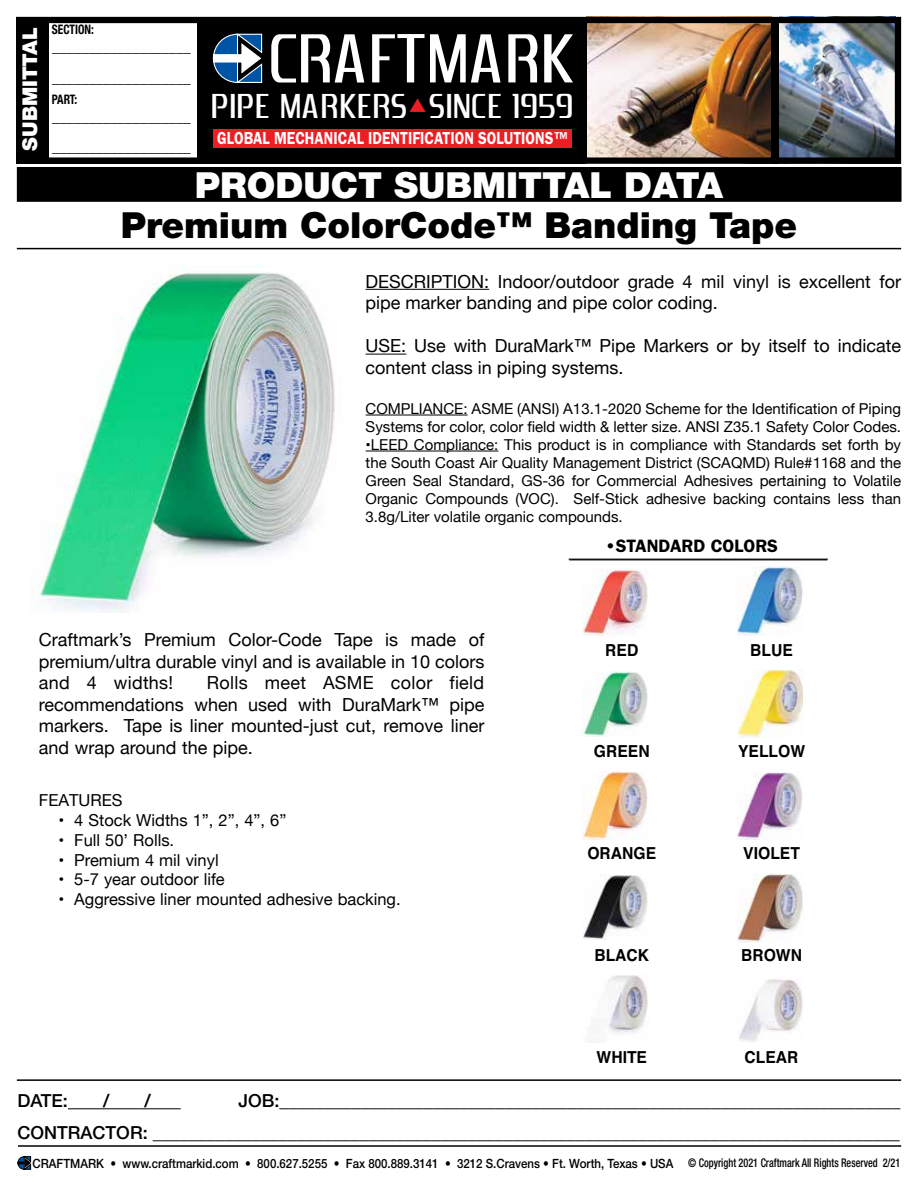
<style>
.page{position:relative;width:918px;height:1188px;background:#fff}
.page>*{position:absolute;margin:0;border:0;box-sizing:border-box;transform-origin:0 0}
.t1{font:72.9px "Zrnic";color:#fff}
.t2{font:36.45px "Zrnic";letter-spacing:.01em;color:#fff}
.t3{font:900 36px "Helvetica Neue";color:#000}
.t4{font:900 36px "Helvetica Neue";color:#fff}
.t5{font:900 20.4px "Helvetica Neue";color:#fff}
.t6{font:18px/21.6px "Helvetica Neue";color:#000}
.t7{font:500 18px/31.5px "Helvetica Neue";color:#000;text-align:right}
.t8{font:600 18px "ITC Franklin Gothic Std";color:#000}
.t9{font:600 17.55px "ITC Franklin Gothic Std";color:#fff;scale:.83 1}
.t10{font:16.5px "Helvetica Neue";color:#000}
.t11{font:700 16.5px "Helvetica";color:#000;scale:.95 1}
.t12{font:15px/18px "Helvetica Neue";color:#000}
.t13{font:700 14.55px/30.6px "Helvetica Neue";color:#000}
.t14{font:700 condensed 13.05px "Helvetica Neue";color:#000;scale:.88 1}
.t15{font:500 12.75px "Helvetica Neue";color:#000;scale:.9 1}
.s1{font-family:"Zekton Free";color:#ed1d24}
.s2{font-stretch:condensed;font-size:12px}
</style>
<div class="page">
<img style="left:33px;top:266px;width:302px;height:346px">
<img style="left:17px;top:17px;width:884px;height:147px">
<div style="left:213px;top:129px;width:359px;height:19px;background:#ed1d24"></div>
<div style="left:18px;top:168px;width:883px;height:33px;background:#000"></div>
<div style="left:17px;top:167px;width:885px;height:35px;border:2px solid #000"></div>
<hr style="left:18px;top:1145px;width:883px;height:2px;background:#000">
<hr style="left:68px;top:1108px;width:113px;height:1px;background:#000">
<svg style="left:18px;top:1156px;width:13px;height:14px"></svg>
<hr style="left:17px;top:1079px;width:884px;height:2px;background:#000">
<hr style="left:17px;top:248px;width:884px;height:1px;background:#000">
<hr style="left:366px;top:289px;width:123px;height:1px;background:#000">
<hr style="left:366px;top:354px;width:40px;height:1px;background:#000">
<hr style="left:366px;top:415px;width:102px;height:1px;background:#000">
<hr style="left:366px;top:451px;width:132px;height:1px;background:#000">
<hr style="left:569px;top:558px;width:258px;height:2px;background:#717275">
<hr style="left:569px;top:559px;width:258px;height:1px;background:#000">
<img style="left:739px;top:979px;width:64px;height:63px">
<img style="left:608px;top:975px;width:41px;height:59px">
<img style="left:737px;top:874px;width:66px;height:69px">
<img style="left:583px;top:875px;width:65px;height:64px">
<img style="left:737px;top:772px;width:66px;height:68px">
<img style="left:583px;top:771px;width:66px;height:69px">
<img style="left:583px;top:671px;width:65px;height:65px">
<img style="left:737px;top:567px;width:66px;height:68px">
<img style="left:583px;top:569px;width:65px;height:66px">
<img style="left:737px;top:669px;width:66px;height:69px">
<h3 class="t5" style="left:18px;top:151px;width:125px;rotate:-90deg">SUBMITTAL</h3>
<p class="t14" style="left:52px;top:22px;width:49px">SECTION:</p>
<p class="t13" style="left:52px;top:31px;width:140px">___________________ ___________________</p>
<p class="t14" style="left:52px;top:91px;width:30px">PART:</p>
<p class="t13" style="left:52px;top:101px;width:140px">___________________ ___________________</p>
<h1 class="t1" style="left:269px;top:24px;width:307px">CRAFTMARK</h1>
<h2 class="t2" style="left:211px;top:89px;width:364px">PIPE MARKERS<span class="s1">•</span>SINCE 1959</h2>
<p class="t9" style="left:217px;top:128px;width:424px">GLOBAL MECHANICAL IDENTIFICATION SOLUTIONS™</p>
<h3 class="t4" style="left:195px;top:164px;width:530px">PRODUCT SUBMITTAL DATA</h3>
<h3 class="t3" style="left:121px;top:204px;width:678px">Premium ColorCode™ Banding Tape</h3>
<p class="t6" style="left:366px;top:271px;width:537px">DESCRIPTION: Indoor/outdoor grade 4 mil vinyl is excellent for pipe marker banding and pipe color coding.</p>
<p class="t6" style="left:366px;top:336px;width:537px">USE: Use with DuraMark™ Pipe Markers or by itself to indicate content class in piping systems.</p>
<p class="t12" style="left:366px;top:400px;width:537px">COMPLIANCE: ASME (ANSI) A13.1-2020 Scheme for the Identification of Piping<br>Systems for color, color field width &amp; letter size. ANSI Z35.1 Safety Color Codes.</p>
<p class="t12" style="left:366px;top:436px;width:537px;text-align:justify">•LEED Compliance: This product is in compliance with Standards set forth by the South Coast Air Quality Management District (SCAQMD) Rule#1168 and the Green Seal Standard, GS-36 for Commercial Adhesives pertaining to Volatile Organic Compounds (VOC). Self-Stick adhesive backing contains less than 3.8g/Liter volatile organic compounds.</p>
<p class="t8" style="left:605px;top:535px;width:175px">•STANDARD COLORS</p>
<p class="t6" style="left:39px;top:630px;width:447px;text-align:justify">Craftmark’s Premium Color-Code Tape is made of premium/ultra durable vinyl and is available in 10 colors and 4 widths!</p>
<p class="t6" style="left:39px;top:673px;width:447px;text-align:justify;text-indent:168px">Rolls meet ASME color field recommendations when used with DuraMark™ pipe markers. Tape is liner mounted-just cut, remove liner and wrap around the pipe.</p>
<p class="t10" style="left:39px;top:788px;width:85px">FEATURES</p>
<p class="t10" style="left:58px;top:808px;width:230px">• 4 Stock Widths 1”, 2”, 4”, 6”</p>
<p class="t10" style="left:58px;top:828px;width:117px">• Full 50’ Rolls.</p>
<p class="t10" style="left:58px;top:848px;width:162px">• Premium 4 mil vinyl</p>
<p class="t10" style="left:58px;top:868px;width:168px">• 5-7 year outdoor life</p>
<p class="t10" style="left:58px;top:887px;width:344px">• Aggressive liner mounted adhesive backing.</p>
<p class="t11" style="left:605px;top:636px;width:36px">RED</p>
<p class="t11" style="left:750px;top:636px;width:46px">BLUE</p>
<p class="t11" style="left:594px;top:738px;width:60px">GREEN</p>
<p class="t11" style="left:738px;top:738px;width:72px">YELLOW</p>
<p class="t11" style="left:587px;top:840px;width:74px">ORANGE</p>
<p class="t11" style="left:743px;top:840px;width:61px">VIOLET</p>
<p class="t11" style="left:594px;top:942px;width:59px">BLACK</p>
<p class="t11" style="left:741px;top:942px;width:66px">BROWN</p>
<p class="t11" style="left:597px;top:1043px;width:55px">WHITE</p>
<p class="t11" style="left:745px;top:1043px;width:58px">CLEAR</p>
<p class="t7" style="left:18px;top:1085px;width:885px">JOB:_____________________________________________________________________<br>CONTRACTOR: ___________________________________________________________________________________</p>
<p class="t15" style="left:33px;top:1156px;width:966px">CRAFTMARK • www.craftmarkid.com • 800.627.5255 • Fax 800.889.3141 • 3212 S.Cravens • Ft. Worth, Texas • USA <span class="s2">© Copyright 2021 Craftmark All Rights Reserved 2/21</span></p>
<p class="t7" style="left:18px;top:1085px;width:52px">DATE:</p>
<p class="t7" style="left:103px;top:1085px;width:8px">/</p>
<p class="t7" style="left:144px;top:1085px;width:8px">/</p>
</div>
